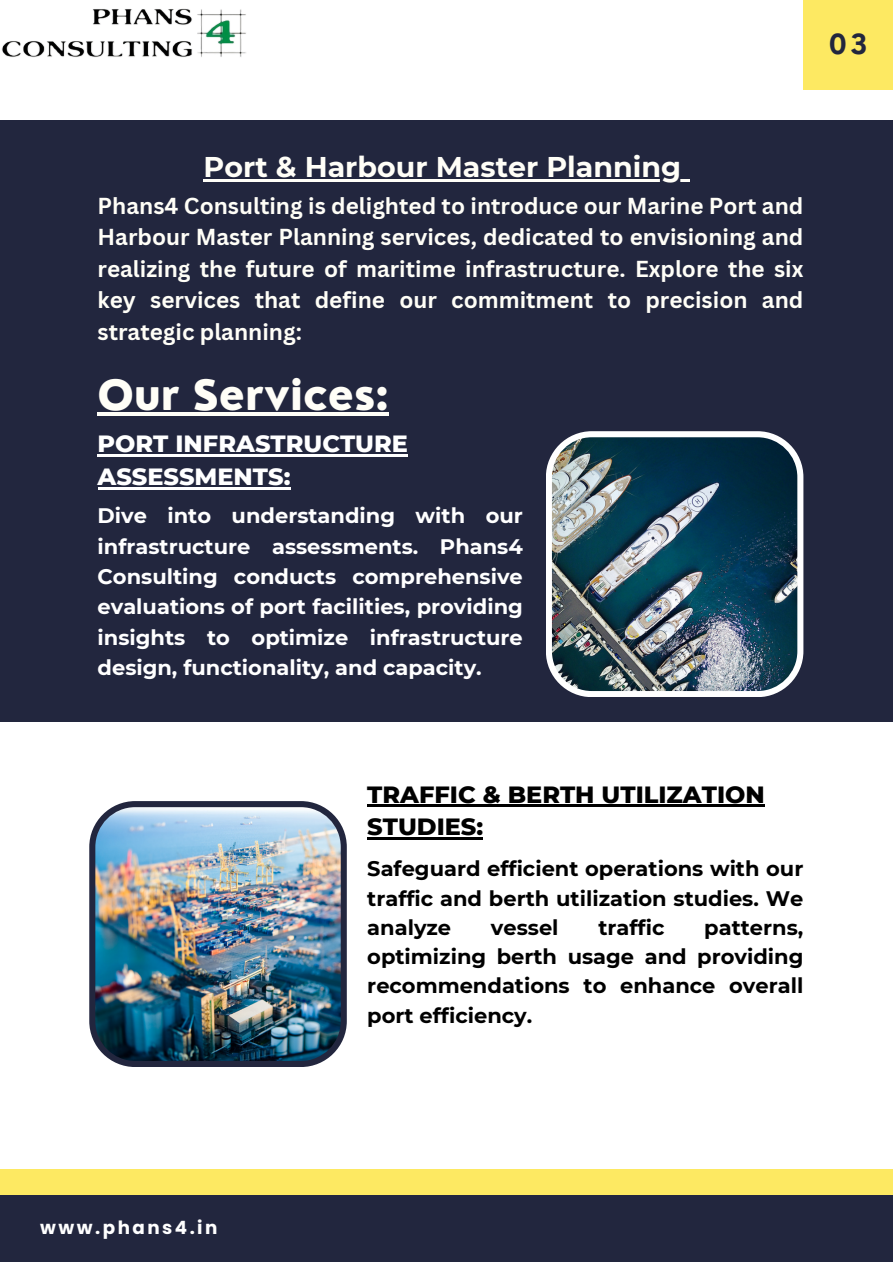
<style>
.page{position:relative;width:893px;height:1264px;background:#fff}
.page>*{position:absolute;margin:0;border:0;box-sizing:border-box;transform-origin:0 0}
.t1{font:800 40.5px "Nourd";color:#fffef7}
.t2{font:700 28.5px "Montserrat";color:#fffef7}
.t3{font:700 27px "Nourd";color:#22263e}
.t4{font:800 24px/32.5px "Montserrat";color:#000}
.t5{font:800 24px/32.5px "Montserrat";color:#fff}
.t6{font:700 22.5px/31.5px "Canva Sans";color:#fffef7;text-align:justify}
.t7{font:700 21px/30.3px "Montserrat";color:#fff;text-align:justify}
.t8{font:700 21px/29.2px "Montserrat";color:#000;text-align:justify}
.t9{font:700 18.3px "Poppins";letter-spacing:.135em;color:#fff}
</style>
<div class="page">
<div style="left:0;top:120px;width:892px;height:602px;background:#22263e"></div>
<div style="left:803px;top:0;width:89px;height:89px;background:#fde962"></div>
<img style="left:546px;top:431px;width:257px;height:266px">
<img style="left:89px;top:801px;width:258px;height:266px">
<div style="left:0;top:1194px;width:892px;height:68px;background:#22263e"></div>
<div style="left:0;top:1168px;width:892px;height:26px;background:#fde962"></div>
<img style="left:1px;top:8px;width:245px;height:49px">
<hr style="left:98px;top:412px;width:291px;height:3px;background:#fffef7">
<hr style="left:98px;top:454px;width:310px;height:3px;background:#fff">
<hr style="left:98px;top:487px;width:192px;height:2px;background:#fff">
<hr style="left:367px;top:804px;width:397px;height:3px;background:#000">
<hr style="left:367px;top:837px;width:116px;height:2px;background:#000">
<hr style="left:204px;top:179px;width:477px;height:2px;background:#fffef7">
<svg style="left:681px;top:179px;width:8px;height:2px"></svg>
<p class="t3" style="left:828px;top:27px;width:40px">03</p>
<p class="t2" style="left:204px;top:149px;width:479px">Port &amp; Harbour Master Planning</p>
<p class="t6" style="left:98px;top:189px;width:707px">Phans4 Consulting is delighted to introduce our Marine Port and Harbour Master Planning services, dedicated to envisioning and realizing the future of maritime infrastructure. Explore the six key services that define our commitment to precision and strategic planning:</p>
<p class="t1" style="left:98px;top:369px;width:293px">Our Services:</p>
<p class="t5" style="left:98px;top:427px;width:312px">PORT INFRASTRUCTURE<br>ASSESSMENTS:</p>
<p class="t7" style="left:98px;top:500px;width:427px">Dive into understanding with our infrastructure assessments. Phans4<br>Consulting conducts comprehensive evaluations of port facilities, providing insights to optimize infrastructure design, functionality, and capacity.</p>
<p class="t4" style="left:367px;top:777px;width:399px">TRAFFIC &amp; BERTH UTILIZATION<br>STUDIES:</p>
<p class="t8" style="left:367px;top:854px;width:437px">Safeguard efficient operations with our traffic and berth utilization studies. We analyze</p>
<p class="t8" style="left:491px;top:912px;width:69px">vessel</p>
<p class="t8" style="left:598px;top:912px;width:68px">traffic</p>
<p class="t8" style="left:367px;top:912px;width:437px;text-indent:337px">patterns, optimizing berth usage and providing recommendations to enhance overall port efficiency.</p>
<p class="t9" style="left:40px;top:1214px;width:179px">www.phans4.in</p>
</div>
